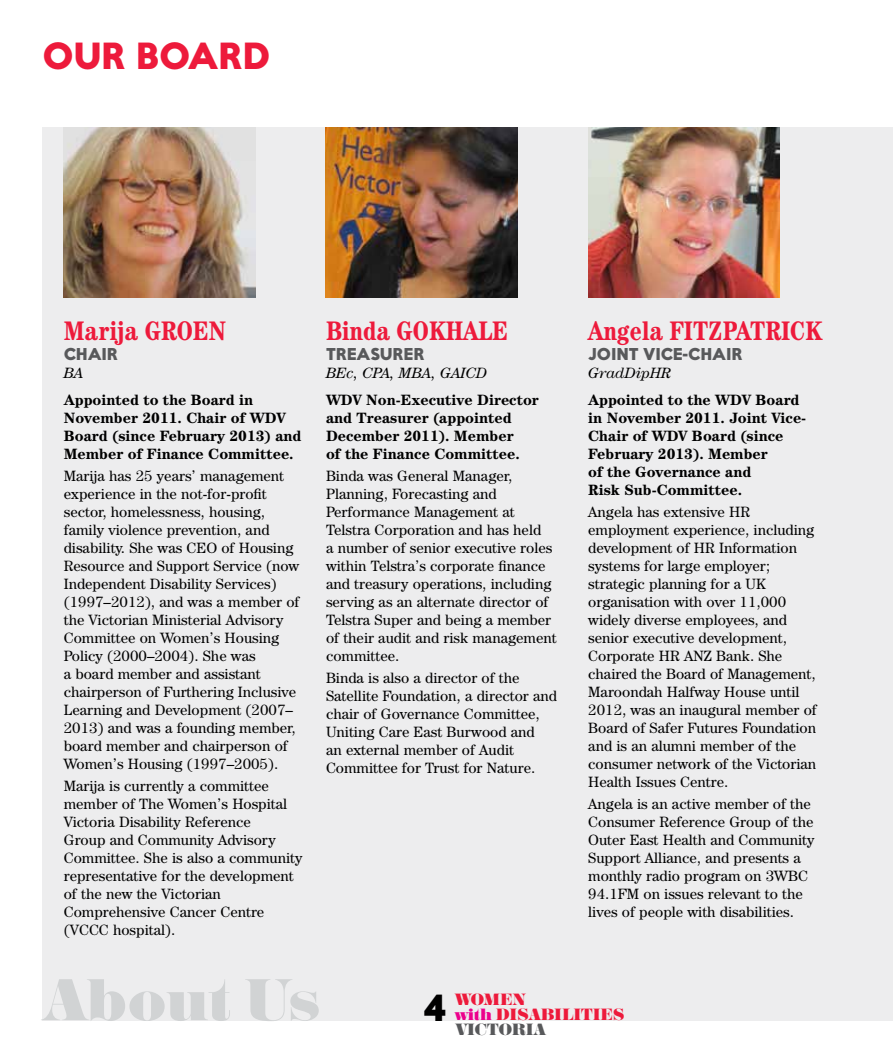
<style>
.page{position:relative;width:893px;height:1063px;background:#fff}
.page>*{position:absolute;margin:0;border:0;box-sizing:border-box;transform-origin:0 0}
.t1{font:54px "Sahara Bodoni";letter-spacing:-.015em;color:#d1d3d4}
.page_head{font:800 33px "Keep Calm";color:#ed1a3b}
.t2{font:800 33px "Keep Calm";color:#000}
.Board_name{font:700 condensed 27px "Century IT Cby BT";color:#ed1a3b}
.Board_text{font:15px/18px "Century IT Cby BT";color:#000}
.Board_status{font:700 15px/18px "Century IT Cby BT";color:#000}
.Board_role{font:800 15px "Keep Calm";color:#58595b}
.t3{font:15px/15px "Sahara Bodoni";color:#ed1a3b}
.Board_quals{font:italic 15px "Century IT Cby BT";color:#000}
.s1{color:#ec008c}
.s2{color:#58595b}
</style>
<div class="page">
<div style="left:43px;top:128px;width:850px;height:893px;background:#ededee"></div>
<img style="left:64px;top:128px;width:191px;height:170px">
<img style="left:326px;top:128px;width:191px;height:170px">
<img style="left:588px;top:128px;width:192px;height:170px">
<p class="page_head" style="left:43px;top:27px;width:229px">OUR BOARD</p>
<p class="Board_name" style="left:64px;top:314px;width:164px">Marija GROEN</p>
<p class="Board_role" style="left:64px;top:341px;width:56px">CHAIR</p>
<p class="Board_quals" style="left:64px;top:364px;width:21px">BA</p>
<p class="Board_status" style="left:64px;top:390px;width:239px">Appointed to the Board in<br>November 2011. Chair of WDV<br>Board (since February 2013) and<br>Member of Finance Committee.</p>
<p class="Board_text" style="left:64px;top:467px;width:237px">Marija has 25 years’ management experience in the not-for-profit sector, homelessness, housing, family violence prevention, and disability. She was CEO of Housing<br>Resource and Support Service (now<br>Independent Disability Services) (1997–2012), and was a member of the Victorian Ministerial Advisory<br>Committee on Women’s Housing<br>Policy (2000–2004). She was<br>a board member and assistant chairperson of Furthering Inclusive<br>Learning and Development (2007–<br>2013) and was a founding member, board member and chairperson of<br>Women’s Housing (1997–2005).</p>
<p class="Board_text" style="left:64px;top:777px;width:240px">Marija is currently a committee member of The Women’s Hospital<br>Victoria Disability Reference<br>Group and Community Advisory<br>Committee. She is also a community representative for the development of the new the Victorian<br>Comprehensive Cancer Centre (VCCC hospital).</p>
<p class="Board_name" style="left:326px;top:314px;width:184px">Binda GOKHALE</p>
<p class="Board_role" style="left:326px;top:341px;width:100px">TREASURER</p>
<p class="Board_quals" style="left:326px;top:364px;width:163px">BEc, CPA, MBA, GAICD</p>
<p class="Board_status" style="left:326px;top:390px;width:214px">WDV Non-Executive Director and Treasurer (appointed<br>December 2011). Member<br>of the Finance Committee.</p>
<p class="Board_text" style="left:326px;top:467px;width:232px">Binda was General Manager,<br>Planning, Forecasting and<br>Performance Management at<br>Telstra Corporation and has held<br>a number of senior executive roles within Telstra’s corporate finance and treasury operations, including serving as an alternate director of<br>Telstra Super and being a member of their audit and risk management committee.</p>
<p class="Board_text" style="left:326px;top:669px;width:232px">Binda is also a director of the<br>Satellite Foundation, a director and chair of Governance Committee,<br>Uniting Care East Burwood and<br>an external member of Audit<br>Committee for Trust for Nature.</p>
<p class="Board_name" style="left:588px;top:314px;width:235px">Angela FITZPATRICK</p>
<p class="Board_role" style="left:588px;top:341px;width:156px">JOINT VICE-CHAIR</p>
<p class="Board_quals" style="left:588px;top:364px;width:85px">GradDipHR</p>
<p class="Board_status" style="left:588px;top:390px;width:219px">Appointed to the WDV Board in November 2011. Joint Vice-<br>Chair of WDV Board (since<br>February 2013). Member<br>of the Governance and<br>Risk Sub-Committee.</p>
<p class="Board_text" style="left:588px;top:503px;width:230px">Angela has extensive HR employment experience, including development of HR Information systems for large employer; strategic planning for a UK organisation with over 11,000 widely diverse employees, and senior executive development,<br>Corporate HR ANZ Bank. She chaired the Board of Management,<br>Maroondah Halfway House until<br>2012, was an inaugural member of<br>Board of Safer Futures Foundation and is an alumni member of the consumer network of the Victorian<br>Health Issues Centre.</p>
<p class="Board_text" style="left:588px;top:795px;width:228px">Angela is an active member of the<br>Consumer Reference Group of the<br>Outer East Health and Community<br>Support Alliance, and presents a monthly radio program on 3WBC<br>94.1FM on issues relevant to the lives of people with disabilities.</p>
<p class="t1" style="left:43px;top:962px;width:279px">About Us</p>
<h2 class="t2" style="left:424px;top:979px;width:24px">4</h2>
<p class="t3" style="left:455px;top:992px;width:171px">WOMEN<br><span class="s1">with</span> DISABILITIES<br><span class="s2">VICTORIA</span></p>
</div>
